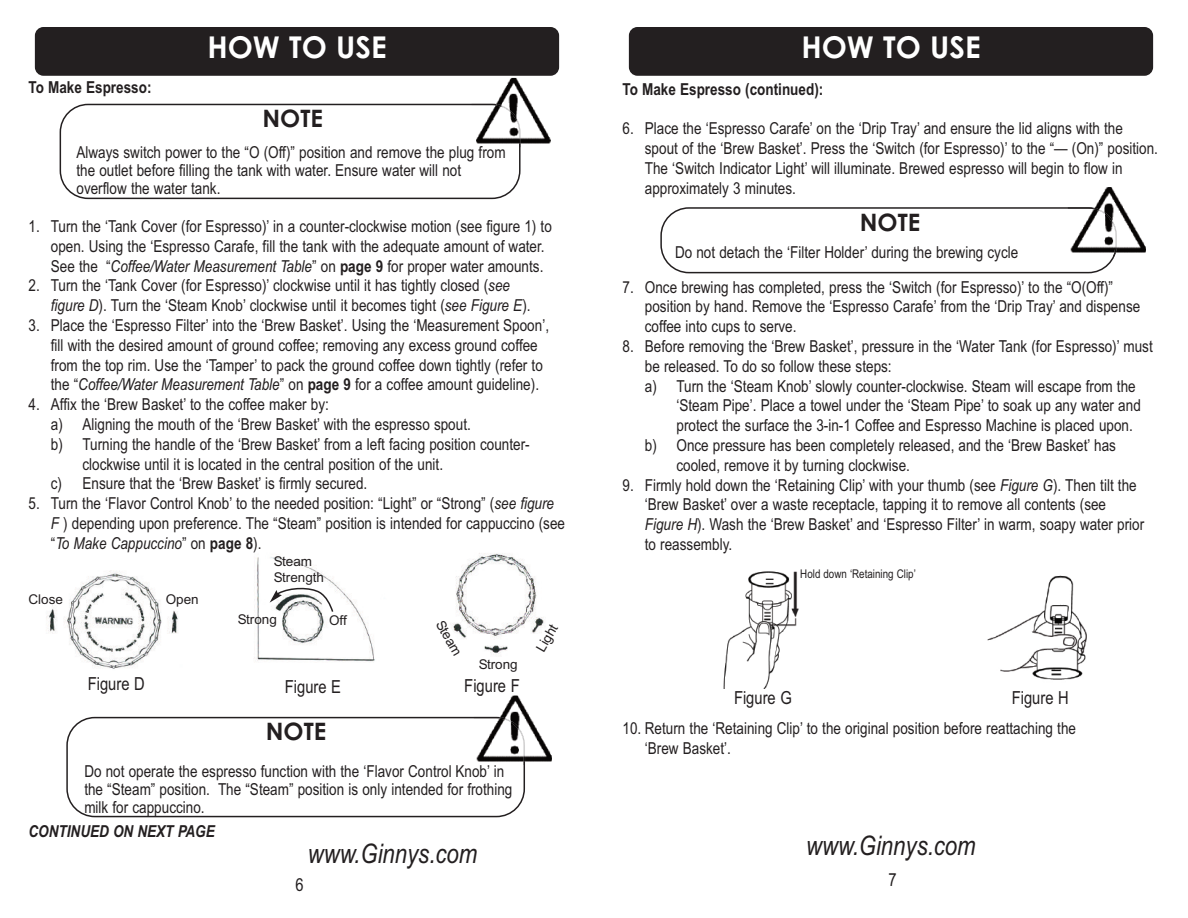
<style>
.page{position:relative;width:1188px;height:918px;background:#fff}
.page>*{position:absolute;margin:0;border:0;box-sizing:border-box;transform-origin:0 0}
.t1{font:700 30px "Century Gothic";color:#fff}
.t2{font:italic 27px "Arial Narrow";color:#231f20}
.t3{font:700 24px "Century Gothic";color:#231f20}
.t4{font:18px "Arial Narrow";color:#231f20}
.t5{font:16.5px/19.8px "Arial Narrow";color:#231f20}
.t6{font:700 16.5px "Arial Narrow";color:#231f20}
.t7{font:italic 700 16.5px "Arial Narrow";color:#231f20}
.t8{font:13.5px/16.2px "Arial";color:#231f20}
.t9{font:12px "Arial Narrow";color:#231f20}
.s1{font-style:italic}
.s2{font-weight:700}
</style>
<div class="page">
<img style="left:46px;top:553px;width:491px;height:116px">
<div style="left:477px;top:657px;width:45px;height:17px;background:#fff"></div>
<svg style="left:430px;top:617px;width:37px;height:48px"></svg>
<svg style="left:533px;top:615px;width:11px;height:42px"></svg>
<svg style="left:270px;top:585px;width:65px;height:29px"></svg>
<svg style="left:66px;top:717px;width:459px;height:100px"></svg>
<img style="left:474px;top:696px;width:78px;height:69px">
<img style="left:474px;top:718px;width:50px;height:47px">
<img style="left:497px;top:717px;width:28px;height:28px">
<img style="left:497px;top:718px;width:27px;height:27px">
<img style="left:987px;top:575px;width:100px;height:105px">
<img style="left:723px;top:571px;width:76px;height:117px">
<div style="left:629px;top:27px;width:524px;height:49px;background:#231f20;border-radius:9px"></div>
<svg style="left:660px;top:207px;width:454px;height:66px"></svg>
<img style="left:1095px;top:187px;width:51px;height:66px">
<img style="left:1068px;top:207px;width:49px;height:46px">
<img style="left:1068px;top:208px;width:48px;height:49px">
<div style="left:35px;top:27px;width:524px;height:49px;background:#231f20;border-radius:9px"></div>
<svg style="left:60px;top:104px;width:461px;height:95px"></svg>
<img style="left:471px;top:78px;width:80px;height:69px">
<img style="left:471px;top:105px;width:48px;height:42px">
<img style="left:520px;top:104px;width:1px;height:28px">
<img style="left:492px;top:104px;width:28px;height:28px">
<p class="t6" style="left:29px;top:78px;width:125px">To Make Espresso:</p>
<h1 class="t1" style="left:207px;top:30px;width:181px">HOW TO USE</h1>
<h3 class="t3" style="left:262px;top:105px;width:62px">NOTE</h3>
<p class="t5" style="left:76px;top:143px;width:431px;line-height:18px">Always switch power to the “O (Off)” position and remove the plug from the outlet before filling the tank with water. Ensure water will not overflow the water tank.</p>
<p class="t5" style="left:51px;top:216px;width:503px;text-indent:-22px">1. Turn the ‘Tank Cover (for Espresso)’ in a counter-clockwise motion (see figure 1) to open. Using the ‘Espresso Carafe, fill the tank with the adequate amount of water.<br>See the “<span class="s1">Coffee/Water Measurement Table</span>” on <span class="s2">page 9</span> for proper water amounts.</p>
<p class="t5" style="left:51px;top:276px;width:481px;text-indent:-22px">2. Turn the ‘Tank Cover (for Espresso)’ clockwise until it has tightly closed (<span class="s1">see figure D</span>). Turn the ‘Steam Knob’ clockwise until it becomes tight (<span class="s1">see Figure E</span>).</p>
<p class="t5" style="left:51px;top:315px;width:500px;text-indent:-22px">3. Place the ‘Espresso Filter’ into the ‘Brew Basket’. Using the ‘Measurement Spoon’, fill with the desired amount of ground coffee; removing any excess ground coffee from the top rim. Use the ‘Tamper’ to pack the ground coffee down tightly (refer to the “<span class="s1">Coffee/Water Measurement Table</span>” on <span class="s2">page 9</span> for a coffee amount guideline).</p>
<p class="t5" style="left:28px;top:395px;width:302px">4. Affix the ‘Brew Basket’ to the coffee maker by:</p>
<p class="t5" style="left:51px;top:414px;width:422px">a) Aligning the mouth of the ‘Brew Basket’ with the espresso spout.</p>
<p class="t5" style="left:51px;top:434px;width:480px">b) Turning the handle of the ‘Brew Basket’ from a left facing position counter-</p>
<p class="t5" style="left:82px;top:454px;width:362px">clockwise until it is located in the central position of the unit.</p>
<p class="t5" style="left:51px;top:474px;width:318px">c) Ensure that the ‘Brew Basket’ is firmly secured.</p>
<p class="t5" style="left:51px;top:494px;width:516px;text-indent:-22px">5. Turn the ‘Flavor Control Knob’ to the needed position: “Light” or “Strong” (<span class="s1">see figure<br>F</span> ) depending upon preference. The “Steam” position is intended for cappuccino (see “<span class="s1">To Make Cappuccino</span>” on <span class="s2">page 8</span>).</p>
<p class="t8" style="left:29px;top:592px;width:36px">Close</p>
<p class="t8" style="left:166px;top:591px;width:35px">Open</p>
<p class="t8" style="left:274px;top:553px;width:52px">Steam<br>Strength</p>
<p class="t8" style="left:238px;top:612px;width:41px">Strong</p>
<p class="t8" style="left:329px;top:612px;width:19px">Off</p>
<p class="t8" style="left:446px;top:617px;width:40px;rotate:60deg">Steam</p>
<p class="t8" style="left:533px;top:647px;width:31px;rotate:-60deg">Light</p>
<p class="t8" style="left:479px;top:656px;width:41px">Strong</p>
<p class="t4" style="left:88px;top:674px;width:59px">Figure D</p>
<p class="t4" style="left:285px;top:676px;width:58px">Figure E</p>
<p class="t4" style="left:464px;top:675px;width:57px">Figure F</p>
<h3 class="t3" style="left:266px;top:718px;width:62px">NOTE</h3>
<p class="t5" style="left:84px;top:762px;width:430px;line-height:18px">Do not operate the espresso function with the ‘Flavor Control Knob’ in the “Steam” position. The “Steam” position is only intended for frothing milk for cappuccino.</p>
<p class="t7" style="left:28px;top:821px;width:188px">CONTINUED ON NEXT PAGE</p>
<h2 class="t2" style="left:308px;top:837px;width:171px">www.Ginnys.com</h2>
<p class="t4" style="left:296px;top:874px;width:10px">6</p>
<h1 class="t1" style="left:801px;top:30px;width:181px">HOW TO USE</h1>
<p class="t6" style="left:622px;top:79px;width:202px">To Make Espresso (continued):</p>
<p class="t5" style="left:645px;top:119px;width:515px;text-indent:-22px">6. Place the ‘Espresso Carafe’ on the ‘Drip Tray’ and ensure the lid aligns with the spout of the ‘Brew Basket’. Press the ‘Switch (for Espresso)’ to the “— (On)” position.<br>The ‘Switch Indicator Light’ will illuminate. Brewed espresso will begin to flow in approximately 3 minutes.</p>
<h3 class="t3" style="left:860px;top:209px;width:62px">NOTE</h3>
<p class="t5" style="left:675px;top:242px;width:345px">Do not detach the ‘Filter Holder’ during the brewing cycle</p>
<p class="t5" style="left:645px;top:277px;width:497px;text-indent:-22px">7. Once brewing has completed, press the ‘Switch (for Espresso)’ to the “O(Off)” position by hand. Remove the ‘Espresso Carafe’ from the ‘Drip Tray’ and dispense coffee into cups to serve.</p>
<p class="t5" style="left:645px;top:336px;width:509px;text-indent:-22px">8. Before removing the ‘Brew Basket’, pressure in the ‘Water Tank (for Espresso)’ must be released. To do so follow these steps:<br>a) Turn the ‘Steam Knob’ slowly counter-clockwise. Steam will escape from the</p>
<p class="t5" style="left:676px;top:396px;width:466px">‘Steam Pipe’. Place a towel under the ‘Steam Pipe’ to soak up any water and</p>
<p class="t5" style="left:676px;top:416px;width:458px">protect the surface the 3-in-1 Coffee and Espresso Machine is placed upon.</p>
<p class="t5" style="left:645px;top:435px;width:473px">b) Once pressure has been completely released, and the ‘Brew Basket’ has</p>
<p class="t5" style="left:676px;top:455px;width:235px">cooled, remove it by turning clockwise.</p>
<p class="t5" style="left:645px;top:475px;width:501px;text-indent:-22px">9. Firmly hold down the ‘Retaining Clip’ with your thumb (see <span class="s1">Figure G</span>). Then tilt the ‘Brew Basket’ over a waste receptacle, tapping it to remove all contents (see <span class="s1">Figure H</span>). Wash the ‘Brew Basket’ and ‘Espresso Filter’ in warm, soapy water prior to reassembly.</p>
<p class="t9" style="left:800px;top:567px;width:117px">Hold down ‘Retaining Clip’</p>
<p class="t4" style="left:734px;top:687px;width:59px">Figure G</p>
<p class="t4" style="left:1012px;top:688px;width:59px">Figure H</p>
<p class="t5" style="left:645px;top:719px;width:433px;text-indent:-22px">10. Return the ‘Retaining Clip’ to the original position before reattaching the ‘Brew Basket’.</p>
<h2 class="t2" style="left:806px;top:830px;width:171px">www.Ginnys.com</h2>
<p class="t4" style="left:888px;top:869px;width:10px">7</p>
</div>
